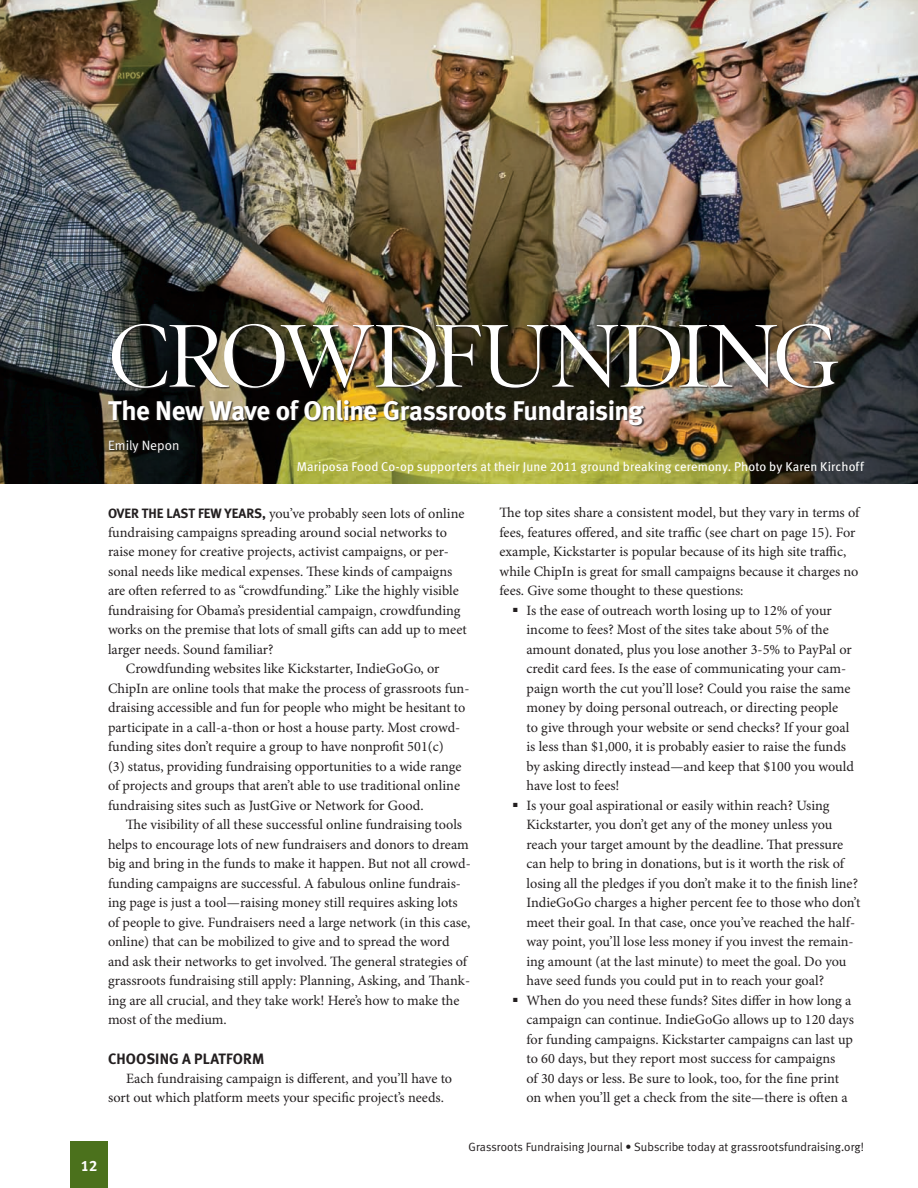
<style>
.page{position:relative;width:918px;height:1188px;background:#fff}
.page>*{position:absolute;margin:0;border:0;box-sizing:border-box;transform-origin:0 0}
.Poynter_Story_Titles{font:90px "Poynter OS Display";letter-spacing:-.04em;color:#fff}
.Meta_Story_Subtitle{font:27px "Meta Bold LF";letter-spacing:-.02em;color:#fff}
.Meta_Subtitles{font:15px "Meta Bold LF";letter-spacing:.01em;color:#231f20}
.t1{font:15px "Meta Bold LF";color:#fff}
.Minion_Body_Text{font:14.25px/19.5px "Minion Pro";letter-spacing:-.005em;color:#231f20}
.Square_Bullet_Item{font:14.25px/19.5px "Minion Pro";letter-spacing:-.005em;color:#231f20}
.Minion_Lead_Graph{font:14.25px/19.5px "Minion Pro";color:#231f20}
.Author{font:13.5px "Meta Normal";color:#fff}
.Photo_Caption{font:12.75px "Meta Book LF";letter-spacing:.01em;color:#fff}
.t2{font:12px "Meta Plus Normal";color:#231f20}
.s1{font-family:"Meta Bold LF";font-size:13.5px}
</style>
<div class="page">
<img style="left:0;top:0;width:918px;height:484px">
<div style="left:108px;top:325px;width:732px;height:129px;background:#231f20;opacity:.75"></div>
<div style="left:71px;top:1142px;width:37px;height:46px;background:#4b711c"></div>
<p class="Poynter_Story_Titles" style="left:108px;top:306px;width:733px">CROWDFUNDING</p>
<p class="Meta_Story_Subtitle" style="left:108px;top:394px;width:537px">The New Wave of Online Grassroots Fundraising</p>
<p class="Author" style="left:108px;top:437px;width:73px">Emily Nepon</p>
<p class="Photo_Caption" style="left:297px;top:459px;width:569px">Mariposa Food Co-op supporters at their June 2011 ground breaking ceremony. Photo by Karen Kirchoff</p>
<p class="Minion_Lead_Graph" style="left:108px;top:504px;width:360px"><span class="s1">OVER THE LAST FEW YEARS,</span> you’ve probably seen lots of online fundraising campaigns spreading around social networks to raise money for creative projects, activist campaigns, or per&shy;sonal needs like medical expenses. These kinds of campaigns are often referred to as “crowdfunding.” Like the highly visible fundraising for Obama’s presidential campaign, crowdfunding works on the premise that lots of small gifts can add up to meet larger needs. Sound familiar?</p>
<p class="Minion_Body_Text" style="left:108px;top:660px;width:363px;text-indent:18px">Crowdfunding websites like Kickstarter, IndieGoGo, or ChipIn are online tools that make the process of grassroots fun&shy;draising accessible and fun for people who might be hesitant to participate in a call-a-thon or host a house party. Most crowd&shy;funding sites don’t require a group to have nonprofit 501(c)<br>(3) status, providing fundraising opportunities to a wide range of projects and groups that aren’t able to use traditional online fundraising sites such as JustGive or Network for Good.</p>
<p class="Minion_Body_Text" style="left:108px;top:816px;width:364px;text-indent:18px">The visibility of all these successful online fundraising tools helps to encourage lots of new fundraisers and donors to dream big and bring in the funds to make it happen. But not all crowd&shy;funding campaigns are successful. A fabulous online fundrais&shy;ing page is just a tool—raising money still requires asking lots of people to give. Fundraisers need a large network (in this case, online) that can be mobilized to give and to spread the word and ask their networks to get involved. The general strategies of grassroots fundraising still apply: Planning, Asking, and Thank&shy;ing are all crucial, and they take work! Here’s how to make the most of the medium.</p>
<p class="Meta_Subtitles" style="left:108px;top:1049px;width:158px">CHOOSING A PLATFORM</p>
<p class="Minion_Body_Text" style="left:108px;top:1069px;width:346px;text-indent:18px">Each fundraising campaign is different, and you’ll have to sort out which platform meets your specific project’s needs.</p>
<p class="Minion_Body_Text" style="left:500px;top:504px;width:361px">The top sites share a consistent model, but they vary in terms of fees, features offered, and site traffic (see chart on page 15). For example, Kickstarter is popular because of its high site traffic, while ChipIn is great for small campaigns because it charges no fees. Give some thought to these questions:</p>
<p class="Square_Bullet_Item" style="left:526px;top:601px;width:329px;text-indent:-14px">■ Is the ease of outreach worth losing up to 12% of your income to fees? Most of the sites take about 5% of the amount donated, plus you lose another 3-5% to PayPal or credit card fees. Is the ease of communicating your cam&shy;paign worth the cut you’ll lose? Could you raise the same money by doing personal outreach, or directing people<br>to give through your website or send checks? If your goal is less than $1,000, it is probably easier to raise the funds by asking directly instead—and keep that $100 you would have lost to fees!</p>
<p class="Square_Bullet_Item" style="left:526px;top:796px;width:336px;text-indent:-14px">■ Is your goal aspirational or easily within reach? Using Kickstarter, you don’t get any of the money unless you reach your target amount by the deadline. That pressure can help to bring in donations, but is it worth the risk of losing all the pledges if you don’t make it to the finish line?<br>IndieGoGo charges a higher percent fee to those who don’t meet their goal. In that case, once you’ve reached the half&shy;way point, you’ll lose less money if you invest the remain&shy;ing amount (at the last minute) to meet the goal. Do you have seed funds you could put in to reach your goal?</p>
<p class="Square_Bullet_Item" style="left:526px;top:991px;width:329px;text-indent:-14px">■ When do you need these funds? Sites differ in how long a campaign can continue. IndieGoGo allows up to 120 days for funding campaigns. Kickstarter campaigns can last up to 60 days, but they report most success for campaigns<br>of 30 days or less. Be sure to look, too, for the fine print on when you’ll get a check from the site—there is often a</p>
<p class="t1" style="left:81px;top:1156px;width:18px">12</p>
<p class="t2" style="left:469px;top:1140px;width:397px">Grassroots Fundraising Journal • Subscribe today at grassrootsfundraising.org!</p>
</div>
